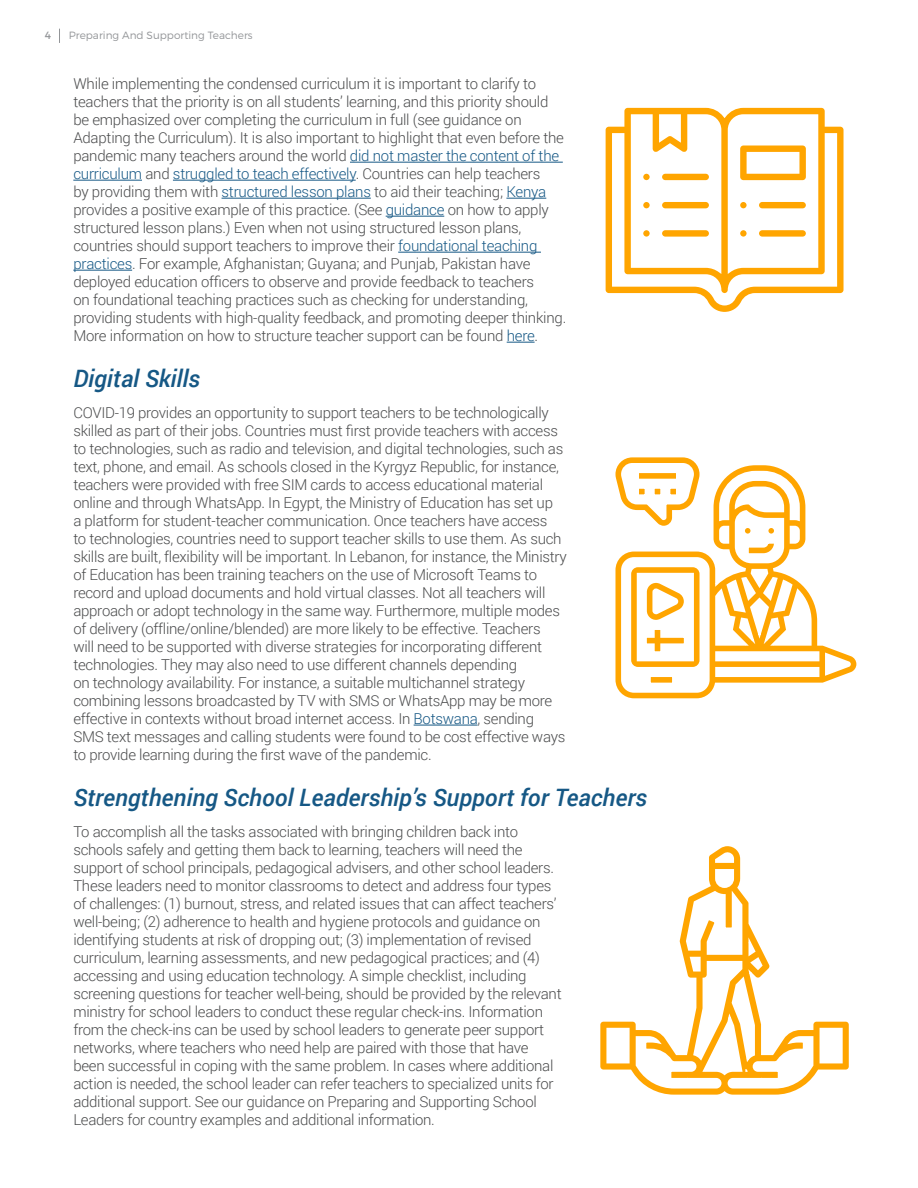
<style>
.page{position:relative;width:918px;height:1188px;background:#fff}
.page>*{position:absolute;margin:0;border:0;box-sizing:border-box;transform-origin:0 0}
.t1{font:italic 500 24px "Roboto";color:#165885}
.t2{font:300 15px/18px "Roboto";letter-spacing:-.02em;color:#4b4c4d}
.t3{font:300 10.5px "Montserrat";color:#939598}
.t4{font:10.5px "Montserrat";color:#939598}
.s1{color:#165885}
</style>
<div class="page">
<svg style="left:59px;top:29px;width:1px;height:14px"></svg>
<hr style="left:350px;top:162px;width:213px;height:1px;background:#165885">
<hr style="left:73px;top:180px;width:69px;height:1px;background:#165885">
<hr style="left:173px;top:180px;width:183px;height:1px;background:#165885">
<hr style="left:222px;top:198px;width:149px;height:1px;background:#165885">
<hr style="left:506px;top:198px;width:40px;height:1px;background:#165885">
<hr style="left:386px;top:216px;width:58px;height:1px;background:#165885">
<hr style="left:398px;top:252px;width:143px;height:1px;background:#165885">
<hr style="left:73px;top:270px;width:59px;height:1px;background:#165885">
<svg style="left:507px;top:342px;width:28px;height:1px"></svg>
<hr style="left:414px;top:725px;width:64px;height:1px;background:#165885">
<svg style="left:605px;top:107px;width:239px;height:205px"></svg>
<svg style="left:736px;top:141px;width:74px;height:44px"></svg>
<div style="left:661px;top:172px;width:49px;height:10px;background:#ffa500;border-radius:5px"></div>
<div style="left:659px;top:171px;width:53px;height:12px;border:3px solid #fff;border-radius:5px"></div>
<div style="left:661px;top:200px;width:49px;height:10px;background:#ffa500;border-radius:5px"></div>
<div style="left:659px;top:199px;width:53px;height:12px;border:3px solid #fff;border-radius:5px"></div>
<div style="left:661px;top:229px;width:49px;height:9px;background:#ffa500;border-radius:5px"></div>
<div style="left:659px;top:227px;width:53px;height:13px;border:3px solid #fff;border-radius:5px"></div>
<div style="left:758px;top:200px;width:49px;height:10px;background:#ffa500;border-radius:5px"></div>
<div style="left:756px;top:199px;width:53px;height:12px;border:3px solid #fff;border-radius:5px"></div>
<div style="left:758px;top:229px;width:49px;height:9px;background:#ffa500;border-radius:5px"></div>
<div style="left:756px;top:227px;width:53px;height:13px;border:3px solid #fff;border-radius:5px"></div>
<svg style="left:615px;top:465px;width:242px;height:234px"></svg>
<div style="left:649px;top:675px;width:25px;height:10px;background:#ffa500;border:2px solid #fff"></div>
<svg style="left:628px;top:564px;width:75px;height:106px"></svg>
<svg style="left:615px;top:457px;width:88px;height:72px"></svg>
<div style="left:668px;top:487px;width:10px;height:10px;background:#ffa500;border:2px solid #fff"></div>
<div style="left:652px;top:487px;width:11px;height:10px;background:#ffa500;border:2px solid #fff"></div>
<div style="left:637px;top:487px;width:10px;height:10px;background:#ffa500;border:2px solid #fff"></div>
<div style="left:637px;top:471px;width:41px;height:10px;background:#ffa500;border:2px solid #fff"></div>
<div style="left:744px;top:527px;width:8px;height:8px;background:#ffa500;border-radius:50%"></div>
<div style="left:743px;top:526px;width:10px;height:10px;border:2px solid #fff;border-radius:50%"></div>
<div style="left:767px;top:527px;width:8px;height:8px;background:#ffa500;border-radius:50%"></div>
<div style="left:766px;top:526px;width:10px;height:10px;border:2px solid #fff;border-radius:50%"></div>
<svg style="left:745px;top:540px;width:32px;height:17px"></svg>
<svg style="left:600px;top:846px;width:249px;height:249px"></svg>
<p class="t4" style="left:45px;top:28px;width:8px">4</p>
<p class="t3" style="left:69px;top:29px;width:185px">Preparing And Supporting Teachers</p>
<p class="t2" style="left:73px;top:74px;width:494px">While implementing the condensed curriculum it is important to clarify to teachers that the priority is on all students’ learning, and this priority should be emphasized over completing the curriculum in full (see guidance on Adapting the Curriculum). It is also important to highlight that even before the pandemic many teachers around the world <span class="s1">did not master the content of the curriculum</span> and <span class="s1">struggled to teach effectively</span>. Countries can help teachers<br>by providing them with <span class="s1">structured lesson plans</span> to aid their teaching; <span class="s1">Kenya </span>provides a positive example of this practice. (See <span class="s1">guidance</span> on how to apply structured lesson plans.) Even when not using structured lesson plans, countries should support teachers to improve their <span class="s1">foundational teaching practices</span>. For example, Afghanistan; Guyana; and Punjab, Pakistan have deployed education officers to observe and provide feedback to teachers<br>on foundational teaching practices such as checking for understanding, providing students with high-quality feedback, and promoting deeper thinking.<br>More information on how to structure teacher support can be found <span class="s1">here</span>.</p>
<p class="t1" style="left:73px;top:362px;width:129px">Digital Skills</p>
<p class="t2" style="left:73px;top:403px;width:495px">COVID-19 provides an opportunity to support teachers to be technologically skilled as part of their jobs. Countries must first provide teachers with access to technologies, such as radio and television, and digital technologies, such as text, phone, and email. As schools closed in the Kyrgyz Republic, for instance, teachers were provided with free SIM cards to access educational material online and through WhatsApp. In Egypt, the Ministry of Education has set up<br>a platform for student-teacher communication. Once teachers have access<br>to technologies, countries need to support teacher skills to use them. As such skills are built, flexibility will be important. In Lebanon, for instance, the Ministry of Education has been training teachers on the use of Microsoft Teams to record and upload documents and hold virtual classes. Not all teachers will approach or adopt technology in the same way. Furthermore, multiple modes of delivery (offline/online/blended) are more likely to be effective. Teachers<br>will need to be supported with diverse strategies for incorporating different technologies. They may also need to use different channels depending<br>on technology availability. For instance, a suitable multichannel strategy combining lessons broadcasted by TV with SMS or WhatsApp may be more effective in contexts without broad internet access. In <span class="s1">Botswana</span>, sending SMS text messages and calling students were found to be cost effective ways to provide learning during the first wave of the pandemic.</p>
<p class="t1" style="left:73px;top:780px;width:575px">Strengthening School Leadership’s Support for Teachers</p>
<p class="t2" style="left:73px;top:822px;width:490px">To accomplish all the tasks associated with bringing children back into schools safely and getting them back to learning, teachers will need the support of school principals, pedagogical advisers, and other school leaders.<br>These leaders need to monitor classrooms to detect and address four types of challenges: (1) burnout, stress, and related issues that can affect teachers’ well-being; (2) adherence to health and hygiene protocols and guidance on identifying students at risk of dropping out; (3) implementation of revised curriculum, learning assessments, and new pedagogical practices; and (4) accessing and using education technology. A simple checklist, including screening questions for teacher well-being, should be provided by the relevant ministry for school leaders to conduct these regular check-ins. Information from the check-ins can be used by school leaders to generate peer support networks, where teachers who need help are paired with those that have been successful in coping with the same problem. In cases where additional action is needed, the school leader can refer teachers to specialized units for additional support. See our guidance on Preparing and Supporting School Leaders for country examples and additional information.</p>
</div>
